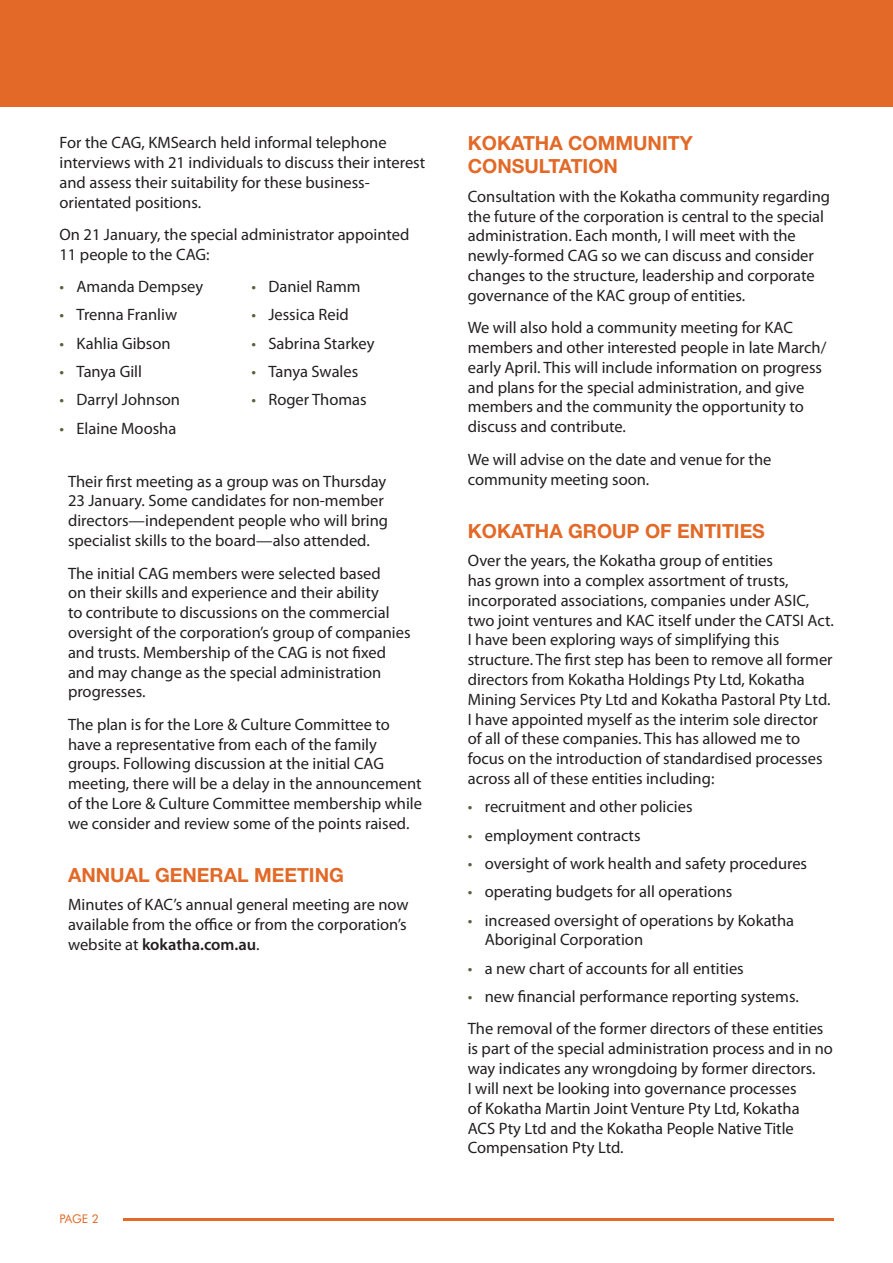
<style>
.page{position:relative;width:893px;height:1263px;background:#fff}
.page>*{position:absolute;margin:0;border:0;box-sizing:border-box;transform-origin:0 0}
.t1{font:700 19.5px/23.4px "Helvetica Neue LT Std";color:#e26927}
.Body{font:16.5px/19.8px "Myriad Pro";color:#231f20}
.t2{font:12px "Futura BT";color:#e26927}
.s1{color:#55643d}
.s2{font-weight:600}
</style>
<div class="page">
<div style="left:0;top:0;width:893px;height:106px;background:#e26927"></div>
<hr style="left:123px;top:1218px;width:710px;height:2px;background:#e26927">
<h2 class="Body" style="left:60px;top:133px;width:367px">For the CAG, KMSearch held informal telephone interviews with 21 individuals to discuss their interest and assess their suitability for these business&shy;orientated positions.</h2>
<h2 class="Body" style="left:60px;top:225px;width:351px">On 21 January, the special administrator appointed<br>11 people to the CAG:</h2>
<p class="Body" style="left:60px;top:276px;width:145px"><span class="s1">•</span> Amanda Dempsey</p>
<p class="Body" style="left:60px;top:305px;width:119px"><span class="s1">•</span> Trenna Franliw</p>
<p class="Body" style="left:60px;top:333px;width:113px"><span class="s1">•</span> Kahlia Gibson</p>
<p class="Body" style="left:60px;top:361px;width:84px"><span class="s1">•</span> Tanya Gill</p>
<p class="Body" style="left:60px;top:389px;width:122px"><span class="s1">•</span> Darryl Johnson</p>
<p class="Body" style="left:60px;top:418px;width:118px"><span class="s1">•</span> Elaine Moosha</p>
<p class="Body" style="left:251px;top:276px;width:111px"><span class="s1">•</span> Daniel Ramm</p>
<p class="Body" style="left:251px;top:305px;width:99px"><span class="s1">•</span> Jessica Reid</p>
<p class="Body" style="left:251px;top:333px;width:125px"><span class="s1">•</span> Sabrina Starkey</p>
<p class="Body" style="left:251px;top:361px;width:108px"><span class="s1">•</span> Tanya Swales</p>
<p class="Body" style="left:251px;top:389px;width:117px"><span class="s1">•</span> Roger Thomas</p>
<h2 class="Body" style="left:68px;top:471px;width:322px">Their first meeting as a group was on Thursday 23 January. Some candidates for non-member directors—independent people who will bring specialist skills to the board—also attended.</h2>
<h2 class="Body" style="left:68px;top:563px;width:344px">The initial CAG members were selected based<br>on their skills and experience and their ability<br>to contribute to discussions on the commercial oversight of the corporation’s group of companies and trusts. Membership of the CAG is not fixed and may change as the special administration progresses.</h2>
<h2 class="Body" style="left:68px;top:714px;width:356px">The plan is for the Lore &amp; Culture Committee to have a representative from each of the family groups. Following discussion at the initial CAG meeting, there will be a delay in the announcement of the Lore &amp; Culture Committee membership while we consider and review some of the points raised.</h2>
<h2 class="t1" style="left:68px;top:863px;width:277px">ANNUAL GENERAL MEETING</h2>
<h2 class="Body" style="left:68px;top:895px;width:342px">Minutes of KAC’s annual general meeting are now available from the office or from the corporation’s website at <span class="s2">kokatha.com.au</span>.</h2>
<p class="t2" style="left:60px;top:1211px;width:41px">PAGE 2</p>
<h2 class="t1" style="left:468px;top:131px;width:226px">KOKATHA COMMUNITY<br>CONSULTATION</h2>
<h2 class="Body" style="left:468px;top:186px;width:364px">Consultation with the Kokatha community regarding the future of the corporation is central to the special administration. Each month, I will meet with the newly-formed CAG so we can discuss and consider changes to the structure, leadership and corporate governance of the KAC group of entities.</h2>
<h2 class="Body" style="left:468px;top:318px;width:360px">We will also hold a community meeting for KAC members and other interested people in late March/ early April. This will include information on progress and plans for the special administration, and give members and the community the opportunity to discuss and contribute.</h2>
<h2 class="Body" style="left:468px;top:449px;width:305px">We will advise on the date and venue for the community meeting soon.</h2>
<h2 class="t1" style="left:468px;top:519px;width:299px">KOKATHA GROUP OF ENTITIES</h2>
<h2 class="Body" style="left:468px;top:550px;width:368px">Over the years, the Kokatha group of entities<br>has grown into a complex assortment of trusts, incorporated associations, companies under ASIC, two joint ventures and KAC itself under the CATSI Act.<br>I have been exploring ways of simplifying this structure. The first step has been to remove all former directors from Kokatha Holdings Pty Ltd, Kokatha Mining Services Pty Ltd and Kokatha Pastoral Pty Ltd.<br>I have appointed myself as the interim sole director of all of these companies. This has allowed me to focus on the introduction of standardised processes across all of these entities including:</h2>
<p class="Body" style="left:468px;top:796px;width:226px"><span class="s1">•</span> recruitment and other policies</p>
<p class="Body" style="left:468px;top:825px;width:174px"><span class="s1">•</span> employment contracts</p>
<p class="Body" style="left:468px;top:853px;width:341px"><span class="s1">•</span> oversight of work health and safety procedures</p>
<p class="Body" style="left:468px;top:881px;width:266px"><span class="s1">•</span> operating budgets for all operations</p>
<p class="Body" style="left:485px;top:910px;width:311px;text-indent:-17px"><span class="s1">•</span> increased oversight of operations by Kokatha<br>Aboriginal Corporation</p>
<p class="Body" style="left:468px;top:958px;width:278px"><span class="s1">•</span> a new chart of accounts for all entities</p>
<p class="Body" style="left:468px;top:986px;width:332px"><span class="s1">•</span> new financial performance reporting systems.</p>
<h2 class="Body" style="left:468px;top:1019px;width:367px">The removal of the former directors of these entities is part of the special administration process and in no way indicates any wrongdoing by former directors.<br>I will next be looking into governance processes<br>of Kokatha Martin Joint Venture Pty Ltd, Kokatha<br>ACS Pty Ltd and the Kokatha People Native Title Compensation Pty Ltd.</h2>
</div>
